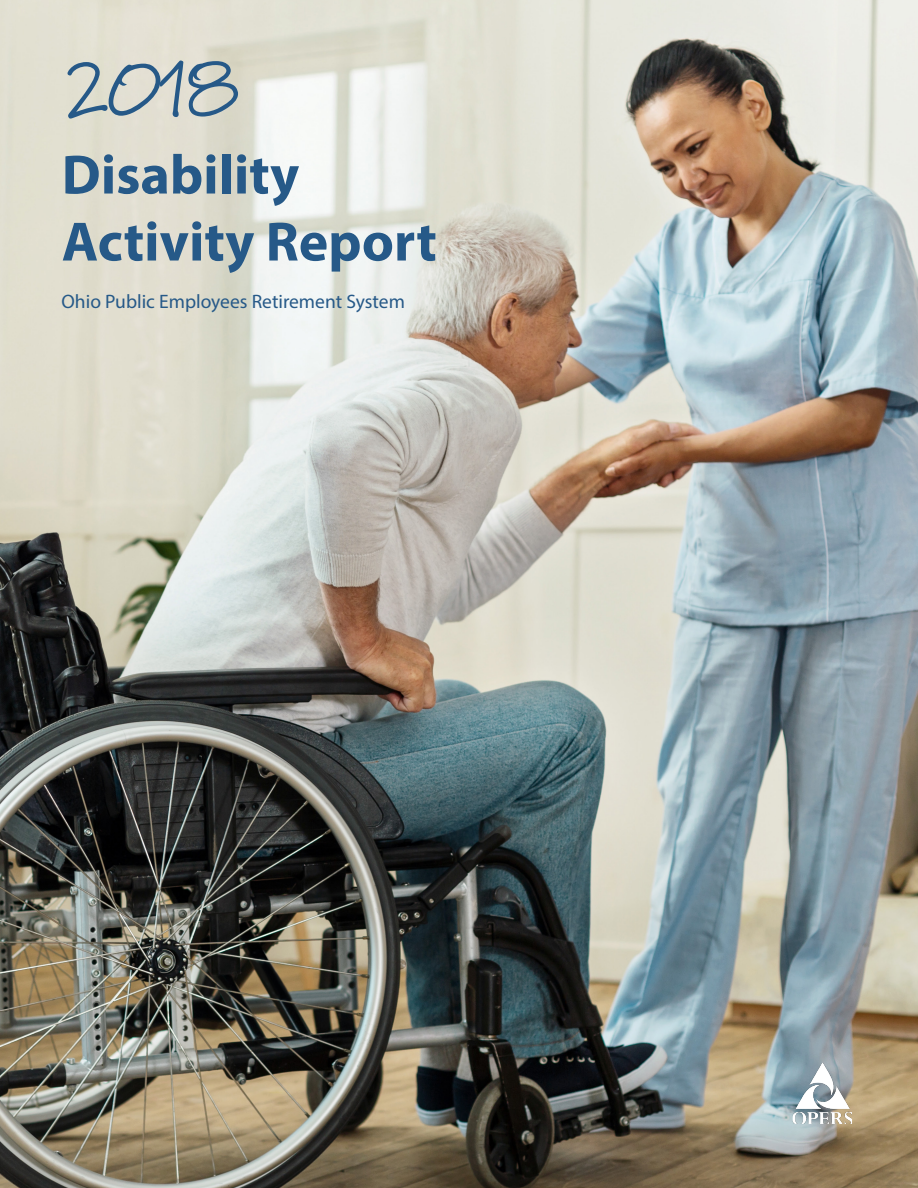
<style>
.page{position:relative;width:918px;height:1188px;background:#fff}
.page>*{position:absolute;margin:0;border:0;box-sizing:border-box;transform-origin:0 0}
.t1{font:84px "Marydale";color:#265988}
.t2{font:700 55.8px "Myriad Pro";color:#265988}
.t3{font:19.5px "Myriad Pro";color:#265988}
</style>
<div class="page">
<img style="left:0;top:0;width:918px;height:1188px">
<img style="left:793px;top:1063px;width:59px;height:61px">
<p class="t1" style="left:65px;top:38px;width:177px">2018</p>
<p class="t2" style="left:62px;top:138px;width:239px">Disability</p>
<p class="t2" style="left:62px;top:205px;width:377px">Activity Report</p>
<p class="t3" style="left:62px;top:290px;width:345px">Ohio Public Employees Retirement System</p>
</div>
